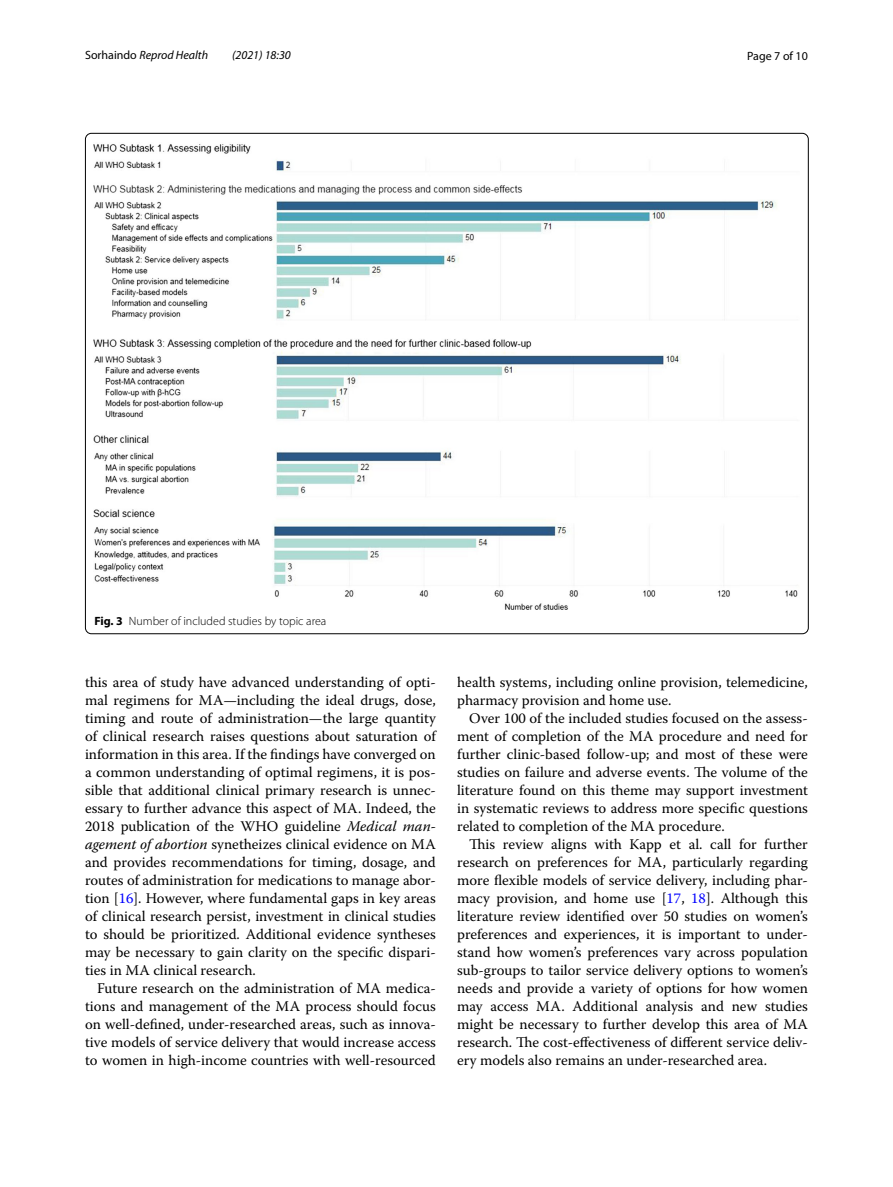
<style>
.page{position:relative;width:893px;height:1187px;background:#fff}
.page>*{position:absolute;margin:0;border:0;box-sizing:border-box;transform-origin:0 0}
.t1{font:14.7px/18px "Warnock Pro";color:#000;text-align:justify}
.t2{font:300 12px "Myriad Pro";color:#000}
.t3{font:italic 12px "Myriad Pro";color:#000}
.t4{font:12px "Myriad Pro";color:#000}
.s1{font-style:normal}
.s2{font-weight:700}
.s3{font-style:italic}
.s4{color:#00f}
</style>
<div class="page">
<img style="left:94px;top:144px;width:704px;height:465px">
<p class="t3" style="left:85px;top:48px;width:125px"><span class="s1">Sorhaindo</span> Reprod Health</p>
<p class="t3" style="left:232px;top:48px;width:60px">(2021) 18:30</p>
<p class="t4" style="left:747px;top:48px;width:62px">Page 7 of 10</p>
<p class="t2" style="left:94px;top:614px;width:233px"><span class="s2">Fig. 3</span> Number of included studies by topic area</p>
<p class="t1" style="left:85px;top:672px;width:352px">this area of study have advanced understanding of opti&shy;mal regimens for MA—including the ideal drugs, dose, timing and route of administration—the large quantity of clinical research raises questions about saturation of information in this area. If the findings have converged on a common understanding of optimal regimens, it is pos&shy;sible that additional clinical primary research is unnec&shy;essary to further advance this aspect of MA. Indeed, the 2018 publication of the WHO guideline <span class="s3">Medical man&shy;agement of abortion</span> synetheizes clinical evidence on MA and provides recommendations for timing, dosage, and routes of administration for medications to manage abor&shy;tion [<span class="s4">16</span>]. However, where fundamental gaps in key areas of clinical research persist, investment in clinical studies to should be prioritized. Additional evidence syntheses may be necessary to gain clarity on the specific dispari&shy;ties in MA clinical research.</p>
<p class="t1" style="left:85px;top:978px;width:352px;text-indent:12px">Future research on the administration of MA medica&shy;tions and management of the MA process should focus on well-defined, under-researched areas, such as innova&shy;tive models of service delivery that would increase access to women in high-income countries with well-resourced</p>
<p class="t1" style="left:457px;top:672px;width:352px">health systems, including online provision, telemedicine, pharmacy provision and home use.</p>
<p class="t1" style="left:457px;top:708px;width:352px;text-indent:12px">Over 100 of the included studies focused on the assess&shy;ment of completion of the MA procedure and need for further clinic-based follow-up; and most of these were studies on failure and adverse events. The volume of the literature found on this theme may support investment in systematic reviews to address more specific questions related to completion of the MA procedure.</p>
<p class="t1" style="left:457px;top:834px;width:352px;text-indent:12px">This review aligns with Kapp et al. call for further research on preferences for MA, particularly regarding more flexible models of service delivery, including phar&shy;macy provision, and home use [<span class="s4">17</span>, <span class="s4">18</span>]. Although this literature review identified over 50 studies on women’s preferences and experiences, it is important to under&shy;stand how women’s preferences vary across population sub-groups to tailor service delivery options to women’s needs and provide a variety of options for how women may access MA. Additional analysis and new studies might be necessary to further develop this area of MA research. The cost-effectiveness of different service deliv&shy;ery models also remains an under-researched area.</p>
</div>
